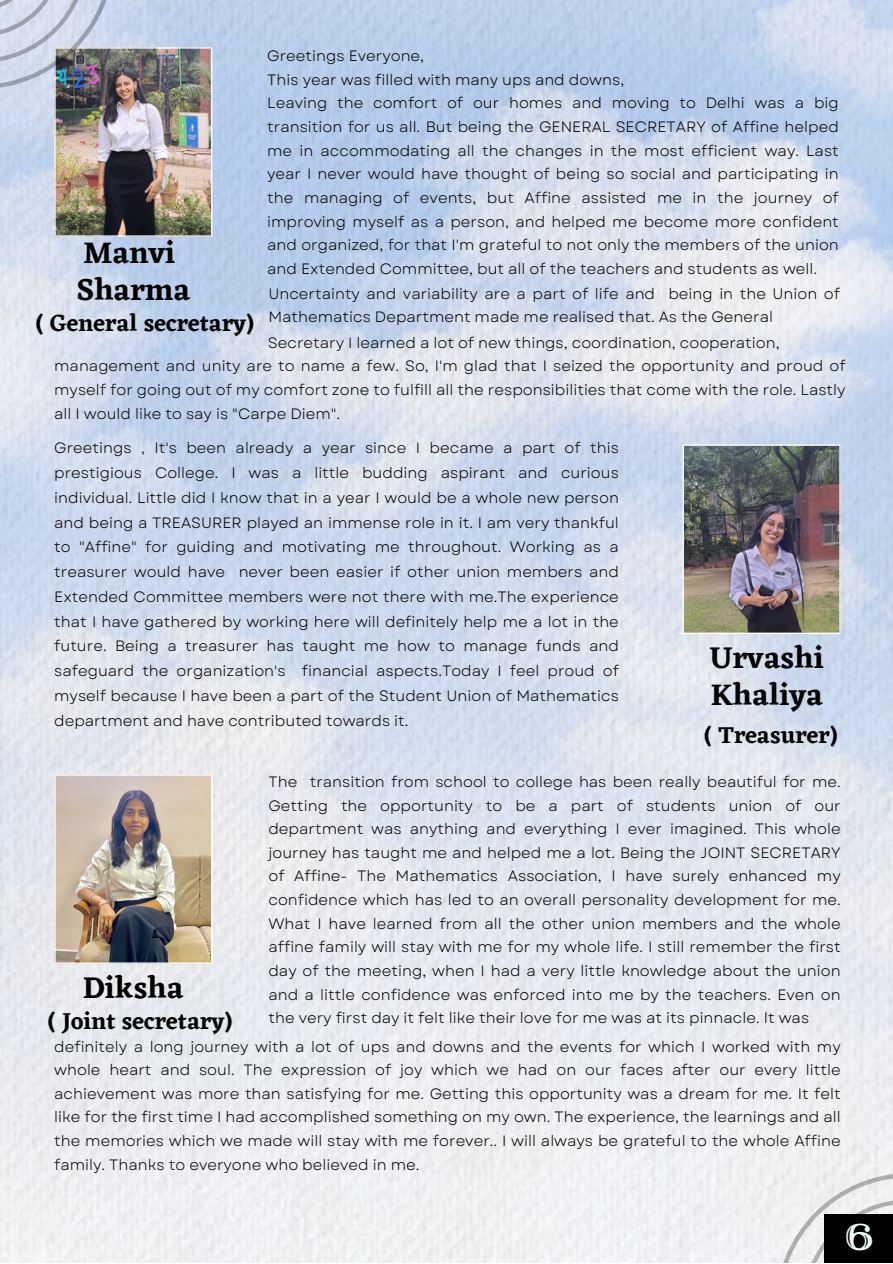
<style>
.page{position:relative;width:893px;height:1264px;background:#fff}
.page>*{position:absolute;margin:0;border:0;box-sizing:border-box;transform-origin:0 0}
.t1{font:36px "ST Meteoritika";color:#f0fafc}
.t2{font:600 30.9px "Eczar";color:#000}
.t3{font:600 24px "Eczar";color:#000}
.t4{font:15px/23.5px "Garet";color:#000;text-align:justify}
</style>
<div class="page">
<img style="left:0;top:0;width:212px;height:237px">
<svg style="left:775px;top:1173px;width:117px;height:89px"></svg>
<div style="left:824px;top:1213px;width:68px;height:49px;background:#000"></div>
<img style="left:682px;top:444px;width:158px;height:190px">
<img style="left:54px;top:774px;width:158px;height:189px">
<p class="t4" style="left:267px;top:44px;width:158px">Greetings Everyone,</p>
<p class="t4" style="left:267px;top:68px;width:358px">This year was filled with many ups and downs,</p>
<p class="t4" style="left:267px;top:91px;width:573px">Leaving the comfort of our homes and moving to Delhi was a big transition for us all. But being the GENERAL SECRETARY of Affine helped me in accommodating all the changes in the most efficient way. Last year I never would have thought of being so social and participating in the managing of events, but Affine assisted me in the journey of improving myself as a person, and helped me become more confident and organized, for that I'm grateful to not only the members of the union and Extended Committee, but all of the teachers and students as well.</p>
<p class="t2" style="left:83px;top:234px;width:94px">Manvi</p>
<p class="t2" style="left:76px;top:271px;width:115px">Sharma</p>
<p class="t3" style="left:36px;top:309px;width:220px">( General secretary)</p>
<p class="t4" style="left:268px;top:282px;width:573px">Uncertainty and variability are a part of life and being in the Union of<br>Mathematics Department made me realised that. As the General</p>
<p class="t4" style="left:268px;top:331px;width:513px">Secretary I learned a lot of new things, coordination, cooperation,</p>
<p class="t4" style="left:54px;top:354px;width:792px">management and unity are to name a few. So, I'm glad that I seized the opportunity and proud of myself for going out of my comfort zone to fulfill all the responsibilities that come with the role. Lastly all I would like to say is "Carpe Diem".</p>
<p class="t4" style="left:54px;top:436px;width:566px;line-height:24.8px">Greetings , It's been already a year since I became a part of this prestigious College. I was a little budding aspirant and curious individual. Little did I know that in a year I would be a whole new person and being a TREASURER played an immense role in it. I am very thankful to "Affine" for guiding and motivating me throughout. Working as a treasurer would have never been easier if other union members and Extended Committee members were not there with me.The experience that I have gathered by working here will definitely help me a lot in the future. Being a treasurer has taught me how to manage funds and safeguard the organization's financial aspects.Today I feel proud of myself because I have been a part of the Student Union of Mathematics department and have contributed towards it.</p>
<p class="t2" style="left:709px;top:639px;width:115px">Urvashi</p>
<p class="t2" style="left:710px;top:676px;width:114px">Khaliya</p>
<p class="t3" style="left:704px;top:720px;width:135px">( Treasurer)</p>
<p class="t4" style="left:268px;top:770px;width:573px">The transition from school to college has been really beautiful for me.<br>Getting the opportunity to be a part of students union of our department was anything and everything I ever imagined. This whole journey has taught me and helped me a lot. Being the JOINT SECRETARY of Affine- The Mathematics Association, I have surely enhanced my confidence which has led to an overall personality development for me.<br>What I have learned from all the other union members and the whole affine family will stay with me for my whole life. I still remember the first day of the meeting, when I had a very little knowledge about the union and a little confidence was enforced into me by the teachers. Even on the very first day it felt like their love for me was at its pinnacle. It was</p>
<p class="t2" style="left:83px;top:969px;width:102px">Diksha</p>
<p class="t3" style="left:48px;top:1006px;width:186px">( Joint secretary)</p>
<p class="t4" style="left:54px;top:1034px;width:788px">definitely a long journey with a lot of ups and downs and the events for which I worked with my whole heart and soul. The expression of joy which we had on our faces after our every little achievement was more than satisfying for me. Getting this opportunity was a dream for me. It felt like for the first time I had accomplished something on my own. The experience, the learnings and all the memories which we made will stay with me forever.. I will always be grateful to the whole Affine family. Thanks to everyone who believed in me.</p>
<p class="t1" style="left:845px;top:1222px;width:29px">6</p>
</div>
